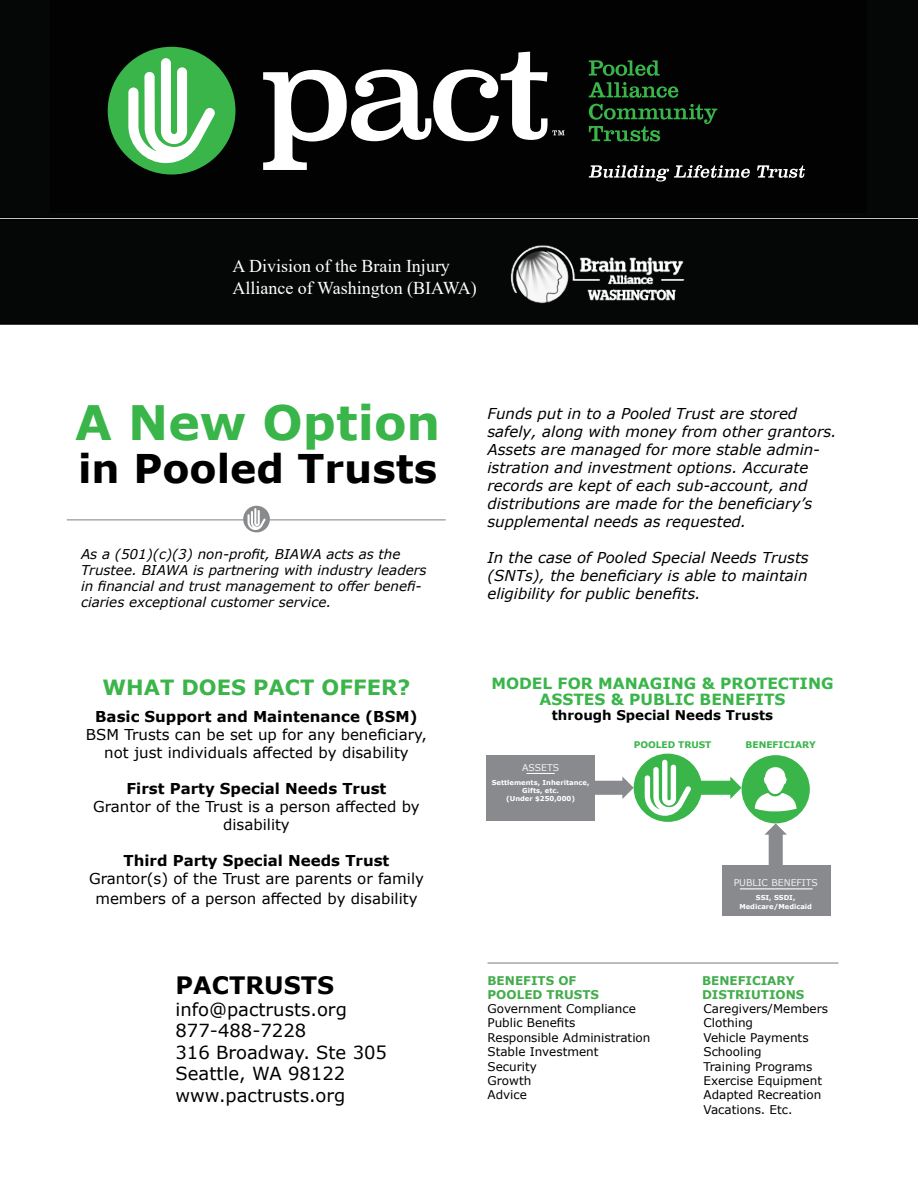
<style>
.page{position:relative;width:918px;height:1188px;background:#fff}
.page>*{position:absolute;margin:0;border:0;box-sizing:border-box;transform-origin:0 0}
.t1{font:700 47.4px "Verdana";color:#39b54a}
.t2{font:700 39.6px "Verdana";color:#000}
.t3{font:700 24px "Verdana";color:#000}
.t4{font:700 21px "Verdana";color:#3bb44a}
.t5{font:18px/21.6px "Verdana";color:#000}
.t6{font:18px/21.6px "Times New Roman";color:#fff}
.t7{font:700 15.45px/15.1px "Verdana";color:#39b54a;text-align:center}
.t8{font:italic 15px/18px "Verdana";color:#000}
.t9{font:15px/18px "Verdana";color:#000;text-align:center}
.t10{font:700 15px "Verdana";color:#000}
.t11{font:italic 13.5px/16.2px "Verdana";color:#000}
.t12{font:700 13.35px "Verdana";color:#000}
.t13{font:12px/14.4px "Verdana";color:#000}
.t14{font:700 12px/14.4px "Verdana";color:#42ad4b}
.t15{font:9.3px "Verdana";color:#f1f1f2}
.t16{font:700 9.15px "Verdana";color:#39b54a}
.t17{font:700 6.75px/8.1px "Verdana";color:#fff;text-align:center}
</style>
<div class="page">
<div style="left:0;top:0;width:918px;height:218px;background:#050706"></div>
<div style="left:51px;top:0;width:816px;height:212px;background:#020202"></div>
<div style="left:108px;top:47px;width:127px;height:128px;background:#39b54a;border-radius:50%"></div>
<svg style="left:128px;top:58px;width:88px;height:105px"></svg>
<svg style="left:589px;top:60px;width:71px;height:16px"></svg>
<svg style="left:589px;top:82px;width:90px;height:16px"></svg>
<svg style="left:589px;top:104px;width:128px;height:37px"></svg>
<svg style="left:589px;top:165px;width:161px;height:17px"></svg>
<svg style="left:757px;top:165px;width:48px;height:13px"></svg>
<svg style="left:263px;top:52px;width:302px;height:118px"></svg>
<div style="left:0;top:219px;width:918px;height:106px;background:#050706"></div>
<img style="left:508px;top:240px;width:180px;height:68px">
<svg style="left:764px;top:823px;width:23px;height:43px"></svg>
<div style="left:634px;top:754px;width:68px;height:68px;background:#39b54a;border-radius:50%"></div>
<svg style="left:645px;top:760px;width:46px;height:56px"></svg>
<div style="left:486px;top:755px;width:109px;height:65px;background:#898a8d"></div>
<svg style="left:527px;top:773px;width:28px;height:1px"></svg>
<svg style="left:595px;top:777px;width:39px;height:22px"></svg>
<svg style="left:700px;top:777px;width:42px;height:22px"></svg>
<div style="left:722px;top:866px;width:108px;height:50px;background:#898a8d"></div>
<div style="left:742px;top:755px;width:68px;height:68px;background:#39b54a;border-radius:50%"></div>
<svg style="left:755px;top:767px;width:42px;height:44px"></svg>
<hr style="left:740px;top:889px;width:73px;height:1px;background:#fff">
<hr style="left:67px;top:519px;width:379px;height:2px;background:#a1a1a4">
<svg style="left:243px;top:506px;width:27px;height:26px"></svg>
<svg style="left:248px;top:508px;width:18px;height:22px"></svg>
<hr style="left:488px;top:962px;width:350px;height:2px;background:#a6a5a8">
<p class="t6" style="left:232px;top:255px;width:246px">A Division of the Brain Injury<br>Alliance of Washington (BIAWA)</p>
<h1 class="t1" style="left:75px;top:389px;width:367px">A New Option</h1>
<h2 class="t2" style="left:78px;top:440px;width:361px">in Pooled Trusts</h2>
<p class="t11" style="left:81px;top:546px;width:347px">As a (501)(c)(3) non-profit, BIAWA acts as the Trustee. BIAWA is partnering with industry leaders in financial and trust management to offer benefi&shy;ciaries exceptional customer service.</p>
<h3 class="t4" style="left:102px;top:672px;width:310px">WHAT DOES PACT OFFER?</h3>
<p class="t10" style="left:95px;top:706px;width:324px">Basic Support and Maintenance (BSM)</p>
<p class="t9" style="left:86px;top:726px;width:343px">BSM Trusts can be set up for any beneficiary, not just individuals affected by disability</p>
<p class="t10" style="left:127px;top:778px;width:261px">First Party Special Needs Trust</p>
<p class="t9" style="left:93px;top:798px;width:328px">Grantor of the Trust is a person affected by disability</p>
<p class="t10" style="left:124px;top:850px;width:267px">Third Party Special Needs Trust</p>
<p class="t9" style="left:89px;top:869px;width:336px;line-height:19.8px">Grantor(s) of the Trust are parents or family members of a person affected by disability</p>
<h3 class="t3" style="left:176px;top:968px;width:160px">PACTRUSTS</h3>
<p class="t5" style="left:176px;top:998px;width:213px">info@pactrusts.org<br>877-488-7228<br>316 Broadway. Ste 305<br>Seattle, WA 98122 www.pactrusts.org</p>
<p class="t8" style="left:488px;top:404px;width:351px">Funds put in to a Pooled Trust are stored safely, along with money from other grantors.<br>Assets are managed for more stable admin&shy;istration and investment options. Accurate records are kept of each sub-account, and distributions are made for the beneficiary’s supplemental needs as requested.</p>
<p class="t8" style="left:488px;top:548px;width:323px;text-align:justify">In the case of Pooled Special Needs Trusts (SNTs), the beneficiary is able to maintain eligibility for public benefits.</p>
<p class="t7" style="left:491px;top:676px;width:344px">MODEL FOR MANAGING &amp; PROTECTING<br>ASSTES &amp; PUBLIC BENEFITS</p>
<p class="t12" style="left:552px;top:705px;width:223px">through Special Needs Trusts</p>
<p class="t15" style="left:522px;top:761px;width:38px">ASSETS</p>
<p class="t17" style="left:492px;top:778px;width:99px">Settlements, Inheritance,<br>Gifts, etc.<br>(Under $250,000)</p>
<p class="t14" style="left:488px;top:973px;width:113px">BENEFITS OF<br>POOLED TRUSTS</p>
<p class="t16" style="left:634px;top:738px;width:79px">POOLED TRUST</p>
<p class="t16" style="left:746px;top:738px;width:72px">BENEFICIARY</p>
<p class="t15" style="left:734px;top:876px;width:86px">PUBLIC BENEFITS</p>
<p class="t17" style="left:739px;top:894px;width:74px">SSI, SSDI,<br>Medicare/Medicaid</p>
<p class="t14" style="left:702px;top:973px;width:94px">BENEFICIARY</p>
<p class="t14" style="left:702px;top:987px;width:104px">DISTRIUTIONS</p>
<p class="t13" style="left:488px;top:1001px;width:165px">Government Compliance<br>Public Benefits<br>Responsible Administration<br>Stable Investment<br>Security<br>Growth<br>Advice</p>
<p class="t13" style="left:704px;top:1001px;width:126px">Caregivers/Members<br>Clothing<br>Vehicle Payments<br>Schooling<br>Training Programs<br>Exercise Equipment<br>Adapted Recreation<br>Vacations. Etc.</p>
</div>
